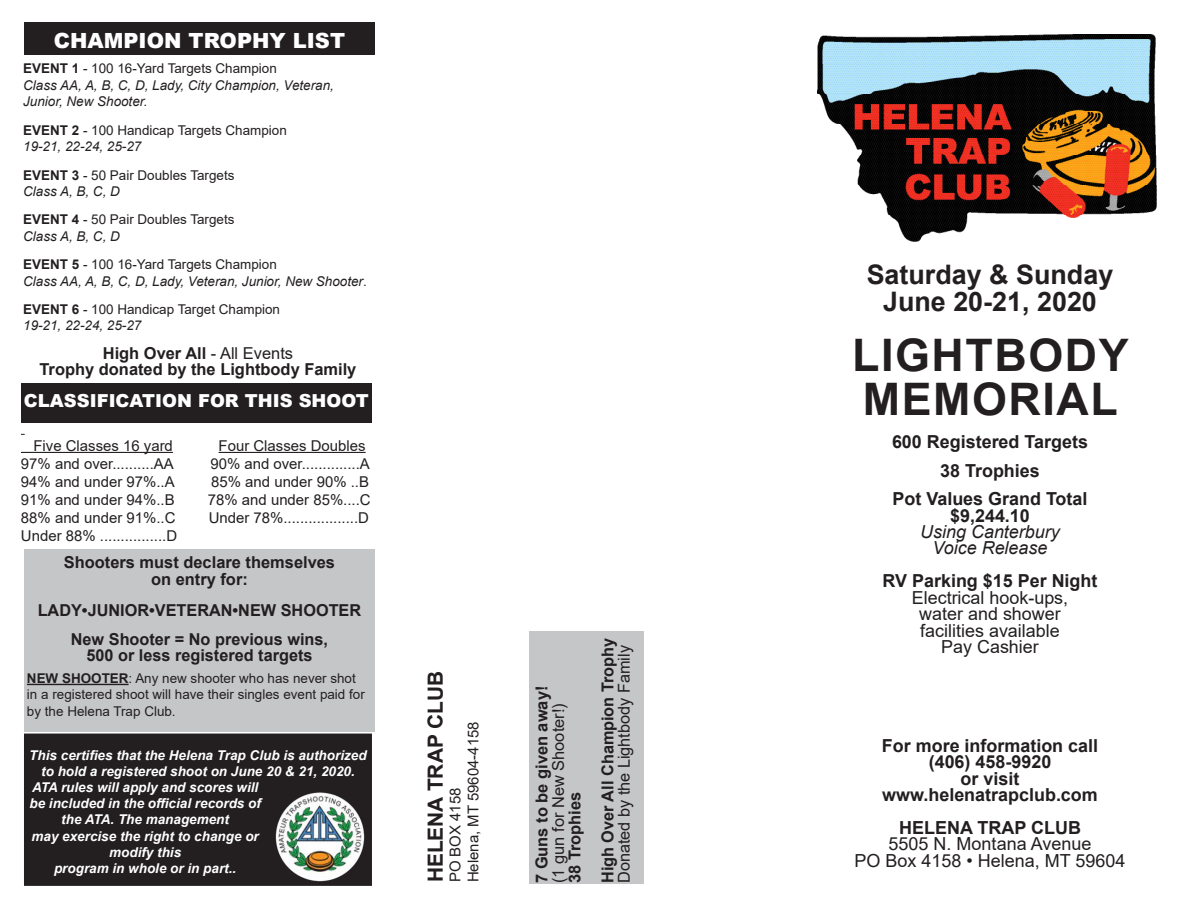
<style>
.page{position:relative;width:1188px;height:918px;background:#fff}
.page>*{position:absolute;margin:0;border:0;box-sizing:border-box;transform-origin:0 0}
.t1{font:700 44.85px "Arial";letter-spacing:.035em;color:#231f20}
.t2{font:700 26.85px "Arial";color:#231f20}
.t3{font:900 20.85px "Arial";color:#fff}
.t4{font:700 20.85px "Arial";color:#231f20}
.t5{font:700 18px "Arial";color:#231f20}
.t6{font:18px "Arial";color:#231f20}
.t7{font:italic 18px "Arial";color:#231f20}
.t8{font:900 18px "Arial";color:#fff}
.t9{font:700 16.5px "Arial";color:#231f20}
.t10{font:16.5px "Arial";color:#231f20}
.t11{font:15px "Arial";color:#231f20}
.t12{font:13.5px/16.5px "Arial";color:#231f20}
.t13{font:italic 700 13.5px/16.2px "Arial";color:#fff;text-align:center}
.t14{font:italic 13.5px "Arial";color:#231f20}
.s1{font-weight:700}
.s2{font-style:normal}
.s3{font-weight:400}
</style>
<div class="page">
<div style="left:529px;top:631px;width:115px;height:252px;background:#c5c6c8"></div>
<img style="left:817px;top:35px;width:339px;height:206px">
<hr style="left:21px;top:452px;width:152px;height:1px;background:#231f20">
<hr style="left:219px;top:452px;width:147px;height:1px;background:#231f20">
<div style="left:21px;top:384px;width:351px;height:39px;background:#231f20"></div>
<div style="left:24px;top:550px;width:351px;height:182px;background:#c5c6c8"></div>
<div style="left:23px;top:733px;width:350px;height:154px;background:#231f20"></div>
<div style="left:22px;top:732px;width:351px;height:155px;border:2px solid #fff"></div>
<div style="left:24px;top:22px;width:351px;height:33px;background:#231f20"></div>
<hr style="left:27px;top:684px;width:102px;height:1px;background:#231f20">
<img style="left:275px;top:792px;width:90px;height:90px">
<p class="t3" style="left:54px;top:25px;width:293px">CHAMPION TROPHY LIST</p>
<p class="t12" style="left:23px;top:60px;width:255px"><span class="s1">EVENT 1</span> - 100 16-Yard Targets Champion</p>
<p class="t14" style="left:23px;top:76px;width:312px">Class AA, A, B, C, D, Lady, City Champion, Veteran,</p>
<p class="t14" style="left:23px;top:93px;width:126px">Junior, New Shooter.</p>
<p class="t12" style="left:23px;top:122px;width:265px"><span class="s1">EVENT 2</span> - 100 Handicap Targets Champion</p>
<p class="t14" style="left:23px;top:138px;width:120px">19-21, 22-24, 25-27</p>
<p class="t12" style="left:23px;top:166px;width:213px"><span class="s1">EVENT 3</span> - 50 Pair Doubles Targets</p>
<p class="t14" style="left:23px;top:182px;width:98px">Class A, B, C, D</p>
<p class="t12" style="left:23px;top:211px;width:213px"><span class="s1">EVENT 4</span> - 50 Pair Doubles Targets</p>
<p class="t14" style="left:23px;top:227px;width:98px">Class A, B, C, D</p>
<p class="t12" style="left:23px;top:256px;width:255px"><span class="s1">EVENT 5</span> - 100 16-Yard Targets Champion</p>
<p class="t14" style="left:23px;top:272px;width:345px">Class AA, A, B, C, D, Lady, Veteran, Junior, New Shooter<span class="s2">.</span></p>
<p class="t12" style="left:23px;top:301px;width:258px"><span class="s1">EVENT 6</span> - 100 Handicap Target Champion</p>
<p class="t14" style="left:23px;top:317px;width:120px">19-21, 22-24, 25-27</p>
<p class="t9" style="left:103px;top:341px;width:192px">High Over All <span class="s3">- All Events</span></p>
<p class="t9" style="left:40px;top:358px;width:318px">Trophy donated by the Lightbody Family</p>
<p class="t8" style="left:24px;top:387px;width:346px">CLASSIFICATION FOR THIS SHOOT</p>
<p class="t11" style="left:33px;top:435px;width:141px">Five Classes 16 yard</p>
<p class="t11" style="left:219px;top:435px;width:148px">Four Classes Doubles</p>
<p class="t11" style="left:21px;top:453px;width:154px">97% and over..........AA</p>
<p class="t11" style="left:210px;top:453px;width:161px">90% and over..............A</p>
<p class="t11" style="left:21px;top:471px;width:155px">94% and under 97%..A</p>
<p class="t11" style="left:211px;top:471px;width:159px">85% and under 90% ..B</p>
<p class="t11" style="left:21px;top:489px;width:155px">91% and under 94%..B</p>
<p class="t11" style="left:208px;top:489px;width:164px">78% and under 85%....C</p>
<p class="t11" style="left:21px;top:507px;width:156px">88% and under 91%..C</p>
<p class="t11" style="left:209px;top:507px;width:162px">Under 78%..................D</p>
<p class="t11" style="left:21px;top:525px;width:158px">Under 88% ................D</p>
<p class="t9" style="left:64px;top:551px;width:273px">Shooters must declare themselves</p>
<p class="t9" style="left:151px;top:567px;width:98px">on entry for:</p>
<p class="t9" style="left:38px;top:599px;width:325px">LADY•JUNIOR•VETERAN•NEW SHOOTER</p>
<p class="t9" style="left:71px;top:627px;width:259px">New Shooter = No previous wins,</p>
<p class="t9" style="left:86px;top:644px;width:228px">500 or less registered targets</p>
<p class="t12" style="left:27px;top:670px;width:339px"><span class="s1">NEW SHOOTER</span>: Any new shooter who has never shot in a registered shoot will have their singles event paid for by the Helena Trap Club.</p>
<p class="t13" style="left:29px;top:747px;width:339px">This certifies that the Helena Trap Club is authorized to hold a registered shoot on June 20 &amp; 21, 2020.</p>
<p class="t13" style="left:29px;top:780px;width:233px">ATA rules will apply and scores will be included in the official records of the ATA. The management</p>
<p class="t13" style="left:32px;top:828px;width:229px">may exercise the right to change or modify this</p>
<p class="t13" style="left:54px;top:861px;width:184px">program in whole or in part..</p>
<p class="t4" style="left:421px;top:882px;width:213px;rotate:-90deg">HELENA TRAP CLUB</p>
<p class="t11" style="left:463px;top:882px;width:162px;rotate:-90deg">Helena, MT 59604-4158</p>
<p class="t11" style="left:445px;top:882px;width:96px;rotate:-90deg">PO BOX 4158</p>
<p class="t9" style="left:530px;top:883px;width:199px;rotate:-90deg">7 Guns to be given away!</p>
<p class="t10" style="left:547px;top:883px;width:181px;rotate:-90deg">(1 gun for New Shooter!)</p>
<p class="t9" style="left:563px;top:883px;width:93px;rotate:-90deg">38 Trophies</p>
<p class="t9" style="left:596px;top:883px;width:247px;rotate:-90deg">High Over All Champion Trophy</p>
<p class="t10" style="left:613px;top:883px;width:239px;rotate:-90deg">Donated by the Lightbody Family</p>
<p class="t2" style="left:867px;top:256px;width:248px">Saturday &amp; Sunday</p>
<p class="t2" style="left:883px;top:282px;width:215px">June 20-21, 2020</p>
<p class="t1" style="left:852px;top:323px;width:278px">LIGHTBODY</p>
<p class="t1" style="left:863px;top:368px;width:257px">MEMORIAL</p>
<p class="t5" style="left:892px;top:429px;width:197px">600 Registered Targets</p>
<p class="t5" style="left:940px;top:458px;width:101px">38 Trophies</p>
<p class="t5" style="left:893px;top:486px;width:196px">Pot Values Grand Total</p>
<p class="t5" style="left:950px;top:503px;width:81px">$9,244.10</p>
<p class="t7" style="left:920px;top:520px;width:141px">Using Canterbury</p>
<p class="t7" style="left:933px;top:536px;width:116px">Voice Release</p>
<p class="t5" style="left:883px;top:568px;width:216px">RV Parking $15 Per Night</p>
<p class="t6" style="left:912px;top:585px;width:158px">Electrical hook-ups,</p>
<p class="t6" style="left:919px;top:601px;width:143px">water and shower</p>
<p class="t6" style="left:920px;top:618px;width:141px">facilities available</p>
<p class="t6" style="left:941px;top:634px;width:99px">Pay Cashier</p>
<p class="t5" style="left:882px;top:733px;width:218px">For more information call</p>
<p class="t5" style="left:929px;top:749px;width:124px">(406) 458-9920</p>
<p class="t5" style="left:961px;top:766px;width:60px">or visit</p>
<p class="t5" style="left:882px;top:782px;width:217px">www.helenatrapclub.com</p>
<p class="t5" style="left:899px;top:815px;width:183px">HELENA TRAP CLUB</p>
<p class="t6" style="left:889px;top:832px;width:204px">5505 N. Montana Avenue</p>
<p class="t6" style="left:854px;top:848px;width:273px">PO Box 4158 • Helena, MT 59604</p>
</div>
